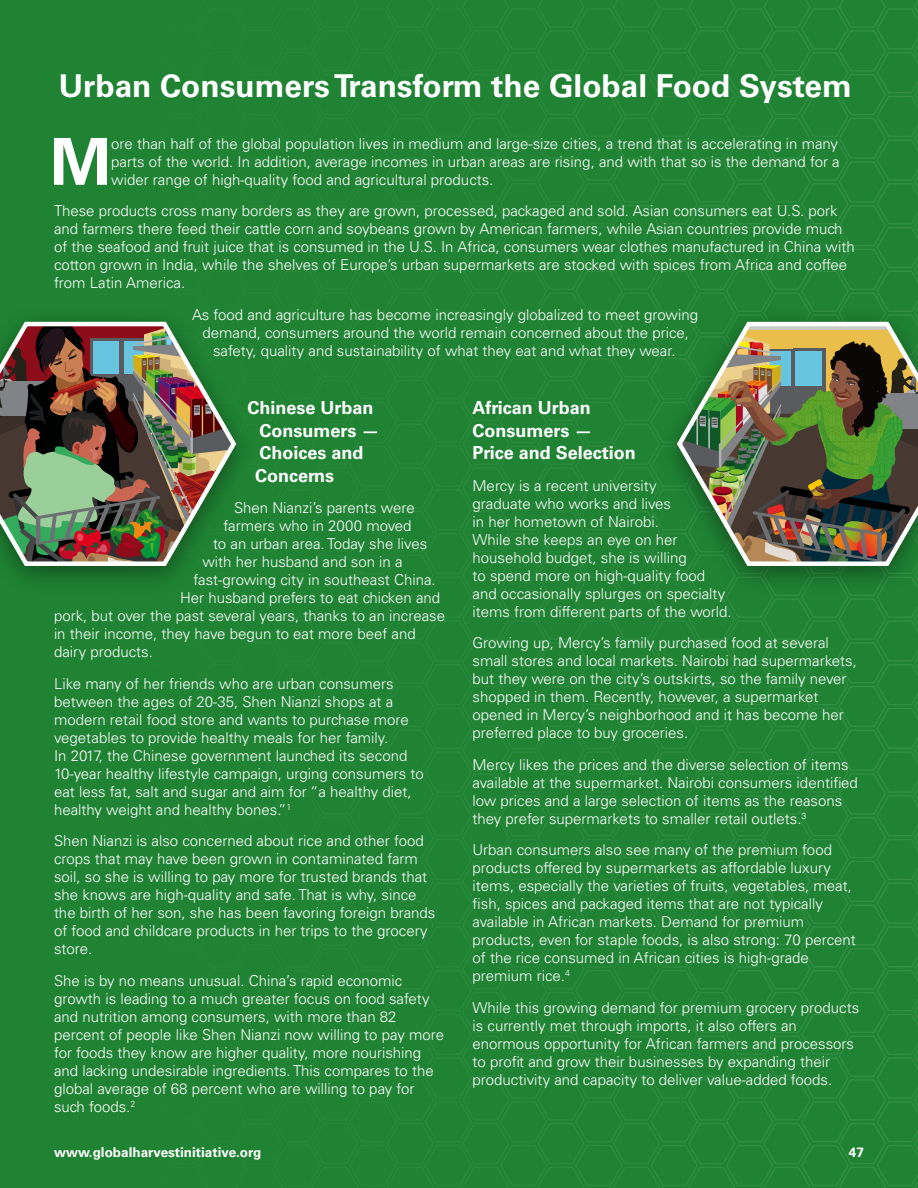
<style>
.page{position:relative;width:918px;height:1188px;background:#fff}
.page>*{position:absolute;margin:0;border:0;box-sizing:border-box;transform-origin:0 0}
.t1{font:700 64.8px "Univers LT Std";color:#fff}
.t2{font:700 31.5px "Univers LT Std";color:#fff}
.t3{font:700 18px/22.5px "Univers LT Std";color:#fff}
.t4{font:300 15px/18px "Univers LT Std";color:#fff}
.t5{font:700 13.5px "Univers LT Std";color:#fff}
</style>
<div class="page">
<svg style="left:887px;top:0;width:31px;height:1188px;background:#208334"></svg>
<svg style="left:586px;top:0;width:301px;height:1188px;background:#208334"></svg>
<div style="left:360px;top:0;width:226px;height:1188px;background:#1f8333"></div>
<div style="left:58px;top:0;width:302px;height:1188px;background:#1f8333"></div>
<div style="left:0;top:0;width:58px;height:1188px;background:#1f8333"></div>
<div style="left:0;top:306px;width:257px;height:289px;background:#000;opacity:.4"></div>
<img style="left:0;top:318px;width:239px;height:250px">
<div style="left:656px;top:306px;width:262px;height:289px;background:#000;opacity:.4"></div>
<img style="left:674px;top:318px;width:244px;height:250px">
<div style="left:0;top:101px;width:17px;height:76px;background:#1f8333"></div>
<hr style="left:0;top:433px;width:1px;height:755px;background:#e5efca">
<h2 class="t2" style="left:59px;top:68px;width:795px">Urban Consumers Transform the Global Food System</h2>
<h1 class="t1" style="left:50px;top:124px;width:63px">M</h1>
<p class="t4" style="left:111px;top:135px;width:730px;text-align:justify">ore than half of the global population lives in medium and large-size cities, a trend that is accelerating in many parts of the world. In addition, average incomes in urban areas are rising, and with that so is the demand for a wider range of high-quality food and agricultural products.</p>
<p class="t4" style="left:54px;top:202px;width:802px">These products cross many borders as they are grown, processed, packaged and sold. Asian consumers eat U.S. pork and farmers there feed their cattle corn and soybeans grown by American farmers, while Asian countries provide much of the seafood and fruit juice that is consumed in the U.S. In Africa, consumers wear clothes manufactured in China with cotton grown in India, while the shelves of Europe’s urban supermarkets are stocked with spices from Africa and coffee from Latin America.</p>
<p class="t4" style="left:192px;top:306px;width:508px;text-align:center">As food and agriculture has become increasingly globalized to meet growing demand, consumers around the world remain concerned about the price, safety, quality and sustainability of what they eat and what they wear.</p>
<p class="t3" style="left:255px;top:397px;width:126px;text-indent:-8px">Chinese Urban<br>Consumers —<br>Choices and<br>Concerns</p>
<p class="t4" style="left:234px;top:499px;width:182px">Shen Nianzi’s parents were</p>
<p class="t4" style="left:224px;top:517px;width:190px">farmers who in 2000 moved</p>
<p class="t4" style="left:213px;top:535px;width:216px">to an urban area. Today she lives</p>
<p class="t4" style="left:202px;top:553px;width:202px">with her husband and son in a</p>
<p class="t4" style="left:194px;top:571px;width:244px">fast-growing city in southeast China.</p>
<p class="t4" style="left:180px;top:589px;width:262px">Her husband prefers to eat chicken and</p>
<p class="t4" style="left:54px;top:607px;width:393px">pork, but over the past several years, thanks to an increase</p>
<p class="t4" style="left:54px;top:625px;width:363px">in their income, they have begun to eat more beef and</p>
<p class="t4" style="left:54px;top:643px;width:100px">dairy products.</p>
<p class="t4" style="left:54px;top:675px;width:371px">Like many of her friends who are urban consumers between the ages of 20-35, Shen Nianzi shops at a modern retail food store and wants to purchase more vegetables to provide healthy meals for her family.<br>In 2017, the Chinese government launched its second 10-year healthy lifestyle campaign, urging consumers to eat less fat, salt and sugar and aim for “a healthy diet, healthy weight and healthy bones.”<sup>1</sup></p>
<p class="t4" style="left:54px;top:832px;width:383px">Shen Nianzi is also concerned about rice and other food crops that may have been grown in contaminated farm soil, so she is willing to pay more for trusted brands that she knows are high-quality and safe. That is why, since the birth of her son, she has been favoring foreign brands of food and childcare products in her trips to the grocery store.</p>
<p class="t4" style="left:54px;top:972px;width:392px">She is by no means unusual. China’s rapid economic growth is leading to a much greater focus on food safety and nutrition among consumers, with more than 82 percent of people like Shen Nianzi now willing to pay more for foods they know are higher quality, more nourishing and lacking undesirable ingredients. This compares to the global average of 68 percent who are willing to pay for such foods.<sup>2</sup></p>
<p class="t3" style="left:472px;top:397px;width:165px">African Urban<br>Consumers —<br>Price and Selection</p>
<p class="t4" style="left:472px;top:477px;width:261px">Mercy is a recent university<br>graduate who works and lives<br>in her hometown of Nairobi.<br>While she keeps an eye on her household budget, she is willing<br>to spend more on high-quality food and occasionally splurges on specialty items from different parts of the world.</p>
<p class="t4" style="left:472px;top:634px;width:386px">Growing up, Mercy’s family purchased food at several small stores and local markets. Nairobi had supermarkets, but they were on the city’s outskirts, so the family never shopped in them. Recently, however, a supermarket opened in Mercy’s neighborhood and it has become her preferred place to buy groceries.</p>
<p class="t4" style="left:472px;top:756px;width:387px">Mercy likes the prices and the diverse selection of items available at the supermarket. Nairobi consumers identified low prices and a large selection of items as the reasons they prefer supermarkets to smaller retail outlets.<sup>3</sup></p>
<p class="t4" style="left:472px;top:841px;width:385px">Urban consumers also see many of the premium food products offered by supermarkets as affordable luxury items, especially the varieties of fruits, vegetables, meat, fish, spices and packaged items that are not typically available in African markets. Demand for premium products, even for staple foods, is also strong: 70 percent of the rice consumed in African cities is high-grade premium rice.<sup>4</sup></p>
<p class="t4" style="left:473px;top:999px;width:388px">While this growing demand for premium grocery products is currently met through imports, it also offers an enormous opportunity for African farmers and processors to profit and grow their businesses by expanding their productivity and capacity to deliver value-added foods.</p>
<p class="t5" style="left:54px;top:1145px;width:209px">www.globalharvestinitiative.org</p>
<p class="t5" style="left:849px;top:1145px;width:17px">47</p>
</div>
